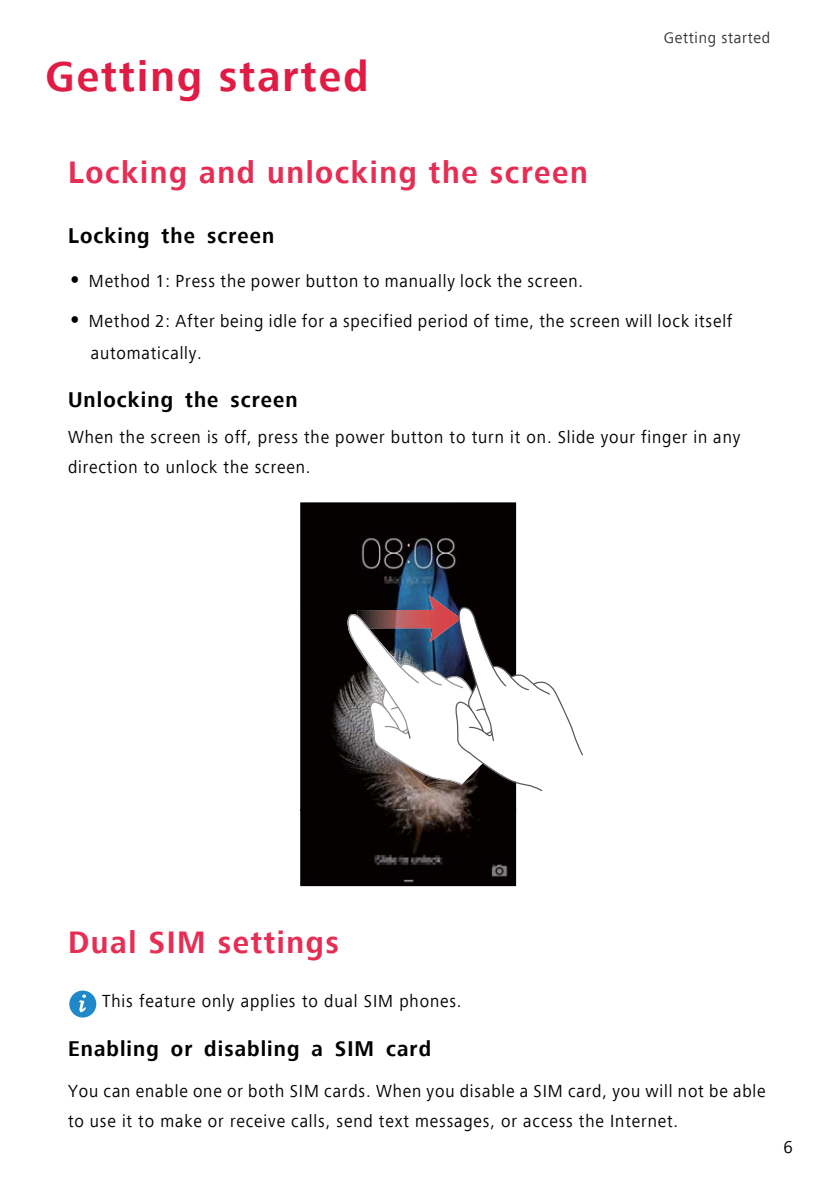
<style>
.page{position:relative;width:840px;height:1190px;background:#fff}
.page>*{position:absolute;margin:0;border:0;box-sizing:border-box;transform-origin:0 0}
.t1{font:700 44px "Frutiger Next Com";letter-spacing:.05em;color:#e01c45;scale:.96 1}
.t2{font:700 32px "Frutiger Next Com";letter-spacing:.05em;color:#e62e54;scale:.95 1}
.t3{font:700 22px "Frutiger Next Com";letter-spacing:.05em;color:#000;scale:.95 1}
.ul_bullet{font:18px/30px "Frutiger Next Com";letter-spacing:.05em;color:#000;scale:.95 1}
.t4{font:16px "Frutiger Next Com";letter-spacing:.045em;color:#333}
.s1{font-weight:700;font-size:24px}
</style>
<div class="page">
<svg style="left:69px;top:990px;width:28px;height:28px"></svg>
<svg style="left:300px;top:502px;width:217px;height:385px;background:#120f0f"></svg>
<img style="left:357px;top:595px;width:104px;height:11px">
<svg style="left:344px;top:606px;width:239px;height:185px"></svg>
<h1 class="t1" style="left:45px;top:59px;width:338px">Getting started</h1>
<p class="t4" style="left:664px;top:31px;width:108px">Getting started</p>
<h2 class="t2" style="left:68px;top:160px;width:549px">Locking and unlocking the screen</h2>
<p class="t3" style="left:68px;top:228px;width:219px">Locking the screen</p>
<p class="ul_bullet" style="left:68px;top:268px;width:544px"><span class="s1">•</span> Method 1: Press the power button to manually lock the screen.</p>
<p class="ul_bullet" style="left:91px;top:307px;width:677px;line-height:32px;text-indent:-23px"><span class="s1">•</span> Method 2: After being idle for a specified period of time, the screen will lock itself automatically.</p>
<p class="t3" style="left:68px;top:392px;width:243px">Unlocking the screen</p>
<p class="ul_bullet" style="left:68px;top:424px;width:709px">When the screen is off, press the power button to turn it on. Slide your finger in any direction to unlock the screen.</p>
<h2 class="t2" style="left:68px;top:930px;width:287px">Dual SIM settings</h2>
<p class="ul_bullet" style="left:102px;top:988px;width:380px">This feature only applies to dual SIM phones.</p>
<p class="t3" style="left:68px;top:1040px;width:384px">Enabling or disabling a SIM card</p>
<p class="ul_bullet" style="left:68px;top:1078px;width:736px">You can enable one or both SIM cards. When you disable a SIM card, you will not be able to use it to make or receive calls, send text messages, or access the Internet.</p>
<p class="ul_bullet" style="left:784px;top:1134px;width:11px">6</p>
</div>
